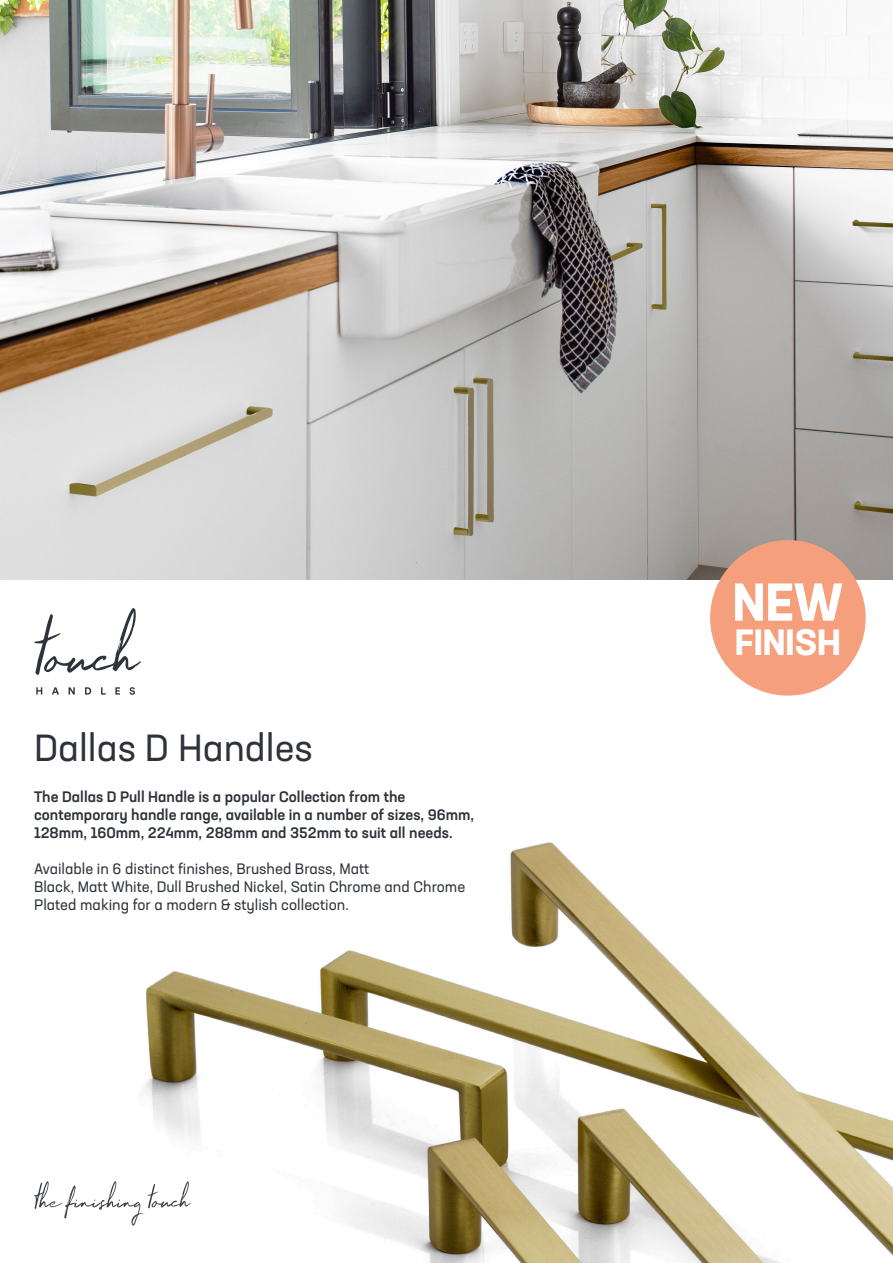
<style>
.page{position:relative;width:893px;height:1263px;background:#fff}
.page>*{position:absolute;margin:0;border:0;box-sizing:border-box;transform-origin:0 0}
.Product_Heading{font:700 52.5px "Neusa Next Std";color:#fff}
.Product_Heading-2{font:37.5px "Neusa Next Std";color:#2e323a}
.Product_Heading-3{font:700 36px "Neusa Next Std";color:#fff}
.Product_Heading-4{font:500 15px/18px "Neusa Next Std";color:#2e323a}
.Product_Heading-5{font:15px/18px "Neusa Next Std";color:#2e323a}
</style>
<div class="page">
<img style="left:0;top:0;width:893px;height:580px">
<img style="left:141px;top:842px;width:752px;height:421px">
<svg style="left:34px;top:1181px;width:157px;height:45px"></svg>
<svg style="left:36px;top:687px;width:6px;height:8px"></svg>
<svg style="left:52px;top:687px;width:7px;height:8px"></svg>
<svg style="left:69px;top:687px;width:6px;height:8px"></svg>
<svg style="left:85px;top:687px;width:6px;height:8px"></svg>
<svg style="left:101px;top:687px;width:5px;height:8px"></svg>
<svg style="left:115px;top:687px;width:5px;height:8px"></svg>
<svg style="left:129px;top:687px;width:6px;height:8px"></svg>
<svg style="left:34px;top:608px;width:107px;height:67px"></svg>
<div style="left:710px;top:540px;width:156px;height:156px;background:#f59f7d;border-radius:50%"></div>
<p class="Product_Heading-2" style="left:34px;top:724px;width:280px">Dallas D Handles</p>
<p class="Product_Heading-4" style="left:34px;top:787px;width:442px">The Dallas D Pull Handle is a popular Collection from the contemporary handle range, available in a number of sizes, 96mm,<br>128mm, 160mm, 224mm, 288mm and 352mm to suit all needs.</p>
<p class="Product_Heading-5" style="left:34px;top:859px;width:433px">Available in 6 distinct finishes, Brushed Brass, Matt<br>Black, Matt White, Dull Brushed Nickel, Satin Chrome and Chrome<br>Plated making for a modern &amp; stylish collection.</p>
<p class="Product_Heading" style="left:732px;top:568px;width:112px">NEW</p>
<p class="Product_Heading-3" style="left:735px;top:619px;width:108px">FINISH</p>
</div>
